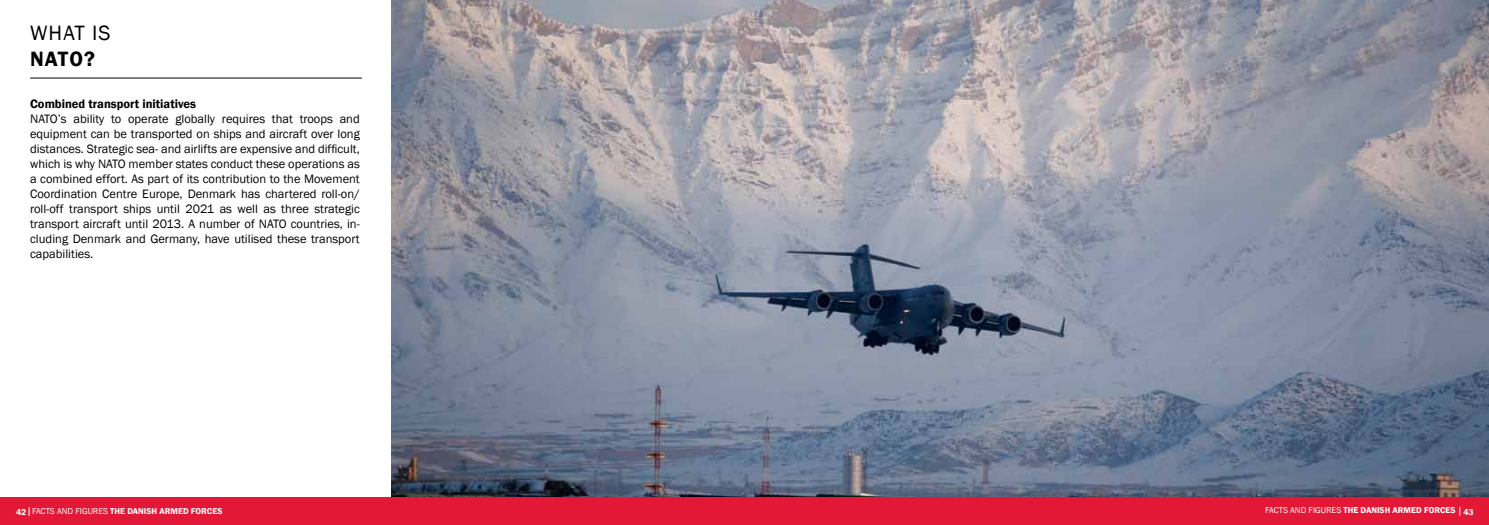
<style>
.page{position:relative;width:1489px;height:525px;background:#fff}
.page>*{position:absolute;margin:0;border:0;box-sizing:border-box;transform-origin:0 0}
.t1{font:21.25px "Franklin Gothic";color:#000}
.t2{font:600 21.25px "Franklin Gothic";color:#000}
.t3{font:12.5px/15px "Franklin Gothic";color:#000;text-align:justify}
.t4{font:600 12.5px "Franklin Gothic";color:#000}
.t5{font:600 8.75px "Franklin Gothic";color:#fff}
.s1{font-weight:400}
</style>
<div class="page">
<hr style="left:30px;top:78px;width:332px;height:1px;background:#000">
<img style="left:391px;top:0;width:1097px;height:497px">
<div style="left:744px;top:497px;width:744px;height:27px;background:#e31837"></div>
<div style="left:0;top:497px;width:752px;height:27px;background:#e31837"></div>
<h1 class="t1" style="left:30px;top:20px;width:15px">what</h1>
<h1 class="t1" style="left:92px;top:20px;width:9px">is</h1>
<h1 class="t2" style="left:30px;top:45px;width:66px">NATO?</h1>
<p class="t4" style="left:30px;top:96px;width:167px">Combined transport initiatives</p>
<p class="t3" style="left:30px;top:112px;width:331px">NATO’s ability to operate globally requires that troops and equipment can be transported on ships and aircraft over long distances. Strategic sea- and airlifts are expensive and difficult, which is why NATO member states conduct these operations as a combined effort. As part of its contribution to the Movement Coordination Centre Europe, Denmark has chartered roll-on/ roll-off transport ships until 2021 as well as three strategic transport aircraft until 2013. A number of NATO countries, in&shy;cluding Denmark and Germany, have utilised these transport capabilities.</p>
<p class="t5" style="left:16px;top:505px;width:208px">42 <span class="s1">FACTS AND FIGURES</span> THE DANISH ARMED FORCES</p>
<p class="t5" style="left:1265px;top:504px;width:210px"><span class="s1">FACTS AND FIGURES</span> THE DANISH ARMED FORCES 43</p>
</div>
